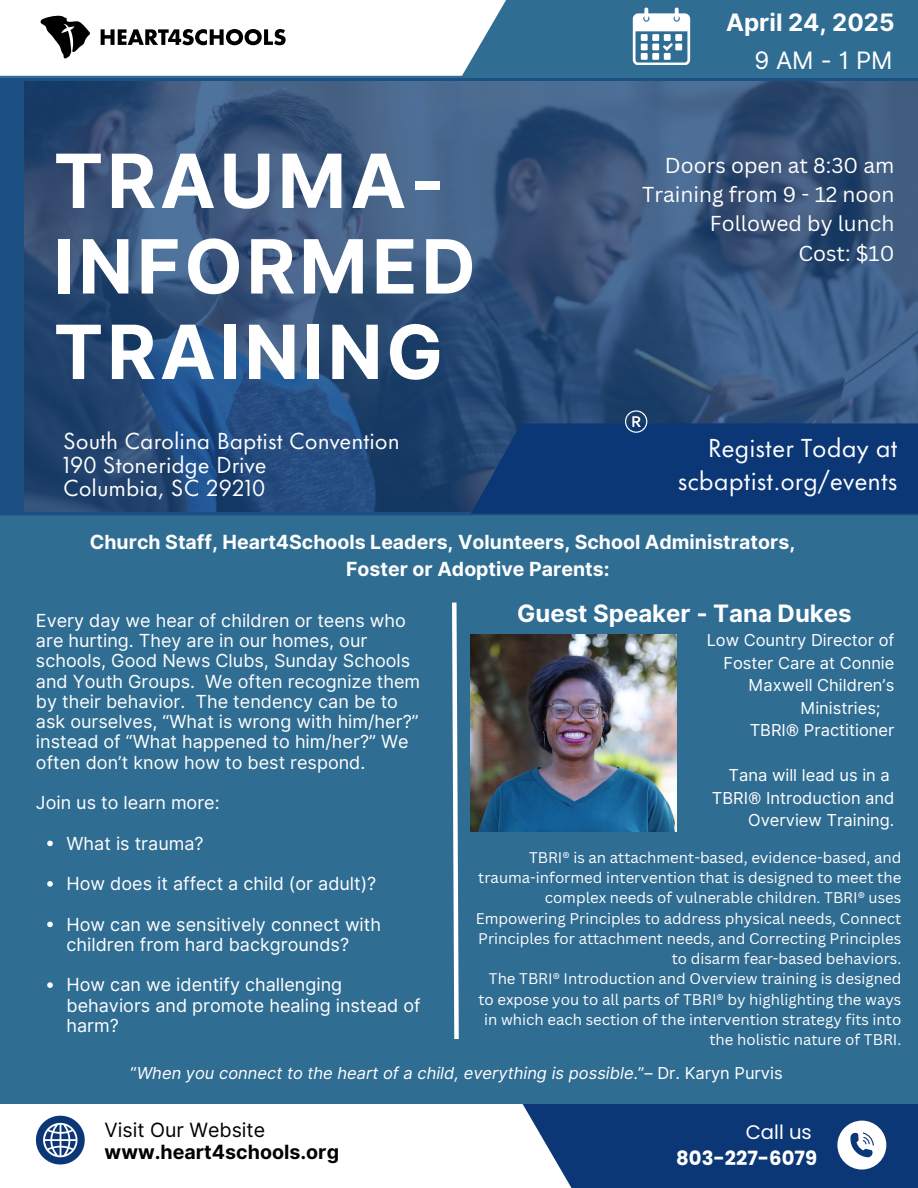
<style>
.page{position:relative;width:918px;height:1188px;background:#306d93}
.page>*{position:absolute;margin:0;border:0;box-sizing:border-box;transform-origin:0 0}
.t1{font:700 74.7px/85.5px "Inter";letter-spacing:.05em;color:#fff}
.t2{font:24px/32.7px "Futura Now Text";color:#fff;text-align:right}
.t3{font:700 24px "Inter";color:#fff}
.t4{font:24px "Inter";letter-spacing:.14em;color:#fff}
.t5{font:21.45px/23.7px "Futura Now Text";color:#fff}
.t6{font:21px/29.2px "Canva Sans";color:#fff;text-align:right}
.t7{font:700 19.65px "Inter";color:#000}
.t8{font:19.65px "Inter";color:#000}
.t9{font:700 19.65px "Poppins";color:#fff}
.t10{font:19.65px "Poppins";color:#fff}
.t11{font:700 19.5px/27px "Inter";color:#fff}
.t12{font:18px/20.2px "Inter";color:#fff}
.t13{font:16.5px/22.5px "Inter";color:#fff;text-align:right}
.t14{font:italic 16.5px "Inter";color:#fff}
.t15{font:15px/20.2px "Canva Sans";color:#fff;text-align:right}
.s1{font-style:normal}
</style>
<div class="page">
<svg style="left:0;top:78px;width:918px;height:437px;background:#31527b"></svg>
<div style="left:410px;top:1104px;width:508px;height:84px;background:#0c3776"></div>
<div style="left:471px;top:423px;width:447px;height:91px;background:#0c3776"></div>
<div style="left:0;top:1104px;width:600px;height:84px;background:#fff"></div>
<div style="left:0;top:0;width:539px;height:76px;background:#fff"></div>
<svg style="left:36px;top:1116px;width:48px;height:48px"></svg>
<svg style="left:633px;top:8px;width:57px;height:57px"></svg>
<svg style="left:837px;top:1121px;width:49px;height:49px"></svg>
<svg style="left:40px;top:15px;width:50px;height:44px"></svg>
<svg style="left:101px;top:29px;width:185px;height:16px"></svg>
<svg style="left:452px;top:602px;width:7px;height:437px"></svg>
<img style="left:471px;top:635px;width:205px;height:196px">
<svg style="left:625px;top:410px;width:22px;height:23px"></svg>
<svg style="left:47px;top:841px;width:6px;height:5px"></svg>
<svg style="left:47px;top:881px;width:6px;height:6px"></svg>
<svg style="left:47px;top:922px;width:6px;height:5px"></svg>
<svg style="left:47px;top:982px;width:6px;height:6px"></svg>
<p class="t3" style="left:726px;top:8px;width:170px">April 24, 2025</p>
<p class="t1" style="left:54px;top:138px;width:424px">TRAUMA-<br>INFORMED<br>TRAINING</p>
<p class="t5" style="left:63px;top:430px;width:338px">South Carolina Baptist Convention<br>190 Stoneridge Drive<br>Columbia, SC 29210</p>
<p class="t4" style="left:754px;top:46px;width:140px">9AM-1PM</p>
<p class="t6" style="left:642px;top:150px;width:254px">Doors open at 8:30 am<br>Training from 9 - 12 noon<br>Followed by lunch<br>Cost: $10</p>
<p class="t2" style="left:678px;top:433px;width:221px">Register Today at scbaptist.org/events</p>
<h3 class="t11" style="left:346px;top:529px;width:451px;text-indent:-256px">Church Staff, Heart4Schools Leaders, Volunteers, School Administrators,<br>Foster or Adoptive Parents:</h3>
<h2 class="t3" style="left:517px;top:598px;width:336px">Guest Speaker - Tana Dukes</h2>
<h1 class="t12" style="left:36px;top:610px;width:386px">Every day we hear of children or teens who are hurting. They are in our homes, our schools, Good News Clubs, Sunday Schools and Youth Groups. We often recognize them by their behavior. The tendency can be to ask ourselves, “What is wrong with him/her?” instead of “What happened to him/her?” We often don’t know how to best respond.</h1>
<h6 class="t12" style="left:36px;top:792px;width:185px">Join us to learn more:</h6>
<h6 class="t12" style="left:67px;top:833px;width:139px">What is trauma?</h6>
<p class="t12" style="left:67px;top:873px;width:311px">How does it affect a child (or adult)?</p>
<h4 class="t12" style="left:67px;top:914px;width:316px">How can we sensitively connect with children from hard backgrounds?</h4>
<p class="t12" style="left:67px;top:975px;width:356px">How can we identify challenging behaviors and promote healing instead of harm?</p>
<p class="t13" style="left:707px;top:629px;width:189px">Low Country Director of</p>
<p class="t13" style="left:723px;top:652px;width:173px">Foster Care at Connie</p>
<p class="t13" style="left:749px;top:674px;width:147px">Maxwell Children’s</p>
<p class="t13" style="left:800px;top:697px;width:82px">Ministries;</p>
<h3 class="t13" style="left:750px;top:719px;width:146px">TBRI® Practitioner</h3>
<p class="t13" style="left:729px;top:764px;width:163px">Tana will lead us in a</p>
<p class="t13" style="left:712px;top:787px;width:184px">TBRI® Introduction and<br>Overview Training.</p>
<p class="t15" style="left:476px;top:847px;width:427px">TBRI® is an attachment-based, evidence-based, and trauma-informed intervention that is designed to meet the complex needs of vulnerable children. TBRI® uses Empowering Principles to address physical needs, Connect Principles for attachment needs, and Correcting Principles to disarm fear-based behaviors.</p>
<p class="t15" style="left:478px;top:969px;width:424px">The TBRI® Introduction and Overview training is designed to expose you to all parts of TBRI® by highlighting the ways in which each section of the intervention strategy fits into the holistic nature of TBRI.</p>
<p class="t14" style="left:130px;top:1063px;width:654px"><span class="s1">“</span>When you connect to the heart of a child, everything is possible<span class="s1">.”– Dr. Karyn Purvis</span></p>
<p class="t8" style="left:105px;top:1118px;width:162px">Visit Our Website</p>
<p class="t10" style="left:746px;top:1118px;width:68px">Call us</p>
<p class="t7" style="left:105px;top:1140px;width:236px">www.heart4schools.org</p>
<p class="t9" style="left:676px;top:1144px;width:142px">803-227-6079</p>
</div>
